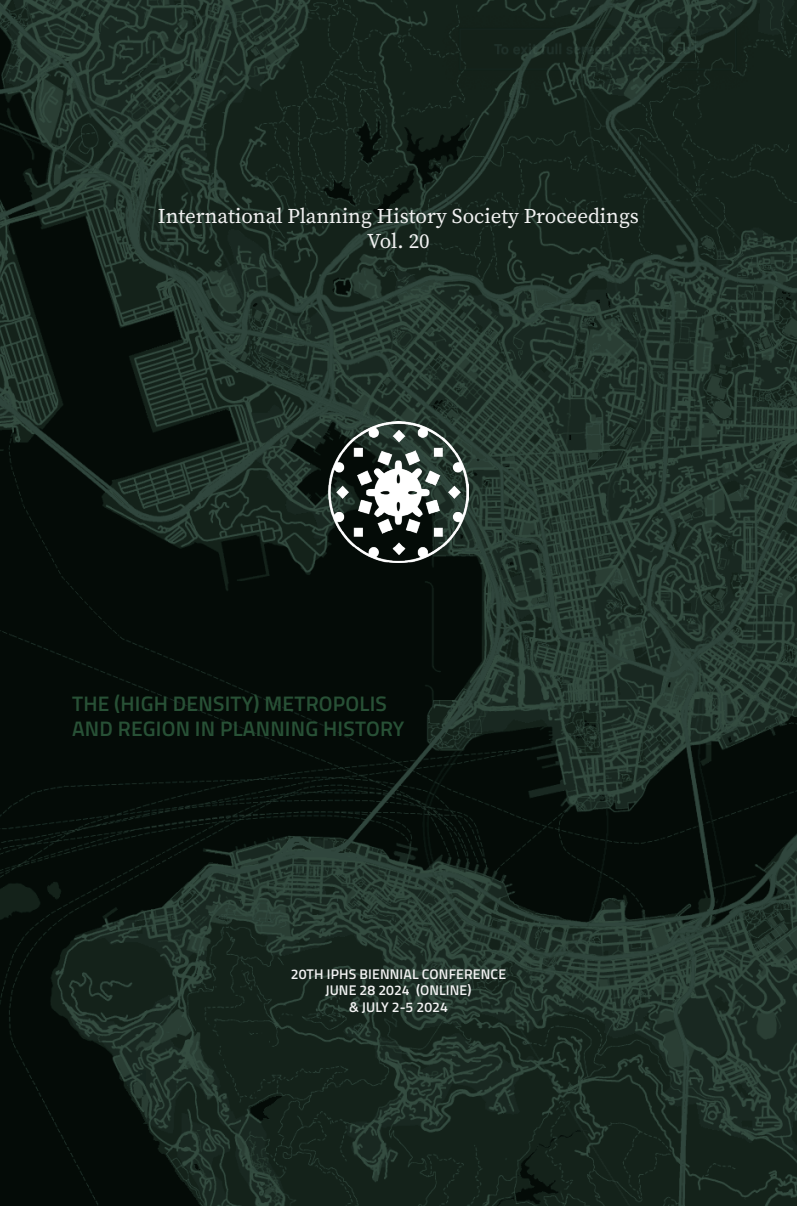
<style>
.page{position:relative;width:797px;height:1206px;background:#fff}
.page>*{position:absolute;margin:0;border:0;box-sizing:border-box;transform-origin:0 0}
.t1{font:21px/25.2px "Source Serif Pro";color:#f2f2f2;text-align:center}
.t2{font:600 21px/25.2px "Titillium Web";letter-spacing:.01em;color:#285136}
.t3{font:600 14px/16.8px "Titillium Web";letter-spacing:.01em;color:#f2f2f2;text-align:center}
</style>
<div class="page">
<img style="left:0;top:0;width:796px;height:1206px">
<img style="left:328px;top:422px;width:140px;height:140px">
<h1 class="t1" style="left:158px;top:203px;width:482px">International Planning History Society Proceedings<br>Vol. 20</h1>
<h1 class="t2" style="left:72px;top:690px;width:333px">THE (HIGH DENSITY) METROPOLIS<br>AND REGION IN PLANNING HISTORY</h1>
<p class="t3" style="left:291px;top:964px;width:217px">20TH IPHS BIENNIAL CONFERENCE<br>JUNE 28 2024 (ONLINE)<br>&amp; JULY 2-5 2024</p>
</div>
